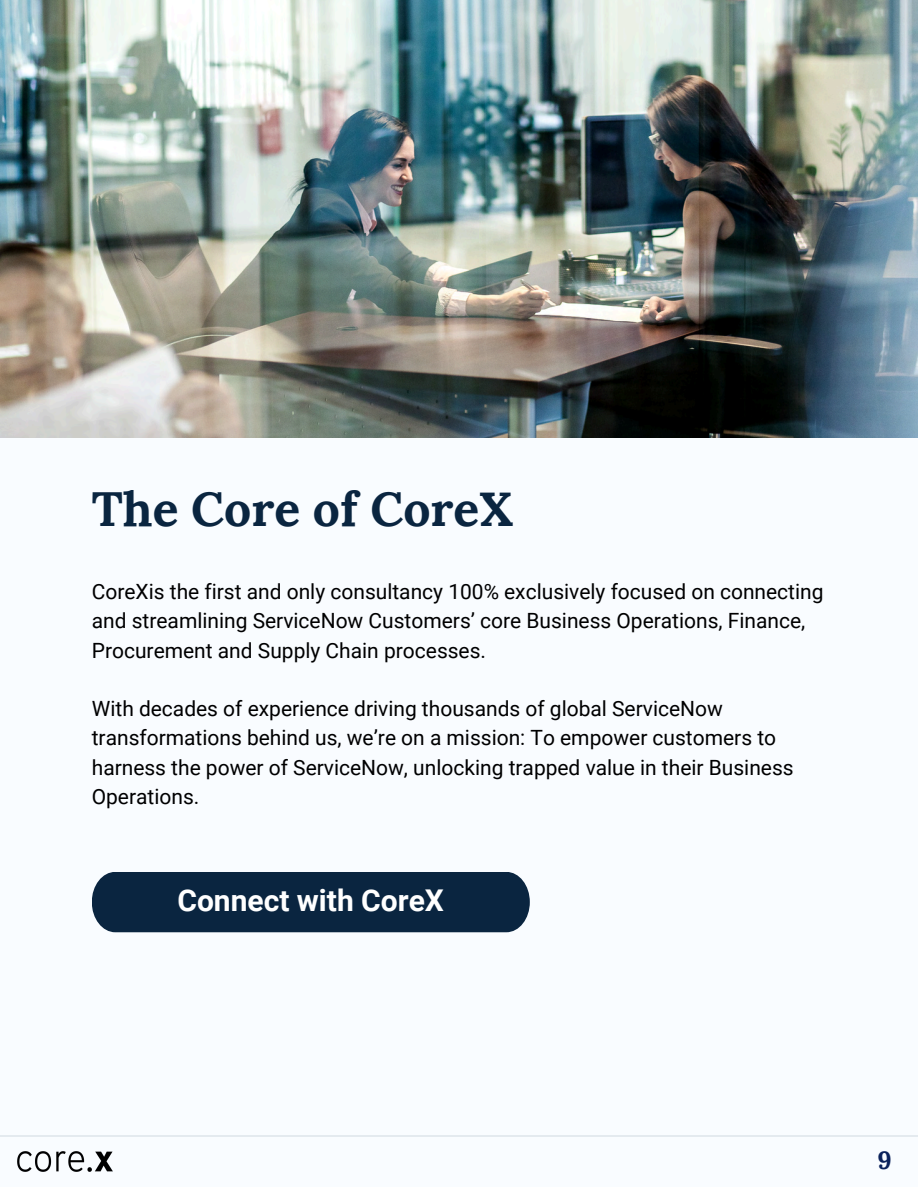
<style>
.page{position:relative;width:918px;height:1188px;background:#fff}
.page>*{position:absolute;margin:0;border:0;box-sizing:border-box;transform-origin:0 0}
.t1{font:700 48px "Lora";color:#0a2540}
.t2{font:700 30px "Roboto";color:#fff}
.t3{font:700 24.75px "Lora";color:#0b225b}
.t4{font:21px/29.2px "Roboto";color:#000}
</style>
<div class="page">
<div style="left:0;top:0;width:918px;height:1187px;background:#f9fcff"></div>
<div style="left:92px;top:872px;width:438px;height:60px;background:#0a2540"></div>
<hr style="left:0;top:1135px;width:918px;height:2px;background:#032c48">
<img style="left:17px;top:1151px;width:96px;height:20px">
<img style="left:0;top:0;width:918px;height:438px">
<p class="t1" style="left:92px;top:478px;width:423px">The Core of CoreX</p>
<p class="t4" style="left:92px;top:577px;width:733px">CoreXis the first and only consultancy 100% exclusively focused on connecting and streamlining ServiceNow Customers’ core Business Operations, Finance,<br>Procurement and Supply Chain processes.</p>
<p class="t4" style="left:92px;top:694px;width:633px">With decades of experience driving thousands of global ServiceNow</p>
<h2 class="t4" style="left:92px;top:724px;width:703px">transformations behind us, we’re on a mission: To empower customers to harness the power of ServiceNow, unlocking trapped value in their Business<br>Operations.</h2>
<p class="t2" style="left:177px;top:883px;width:268px">Connect with CoreX</p>
<p class="t3" style="left:878px;top:1144px;width:16px">9</p>
</div>
